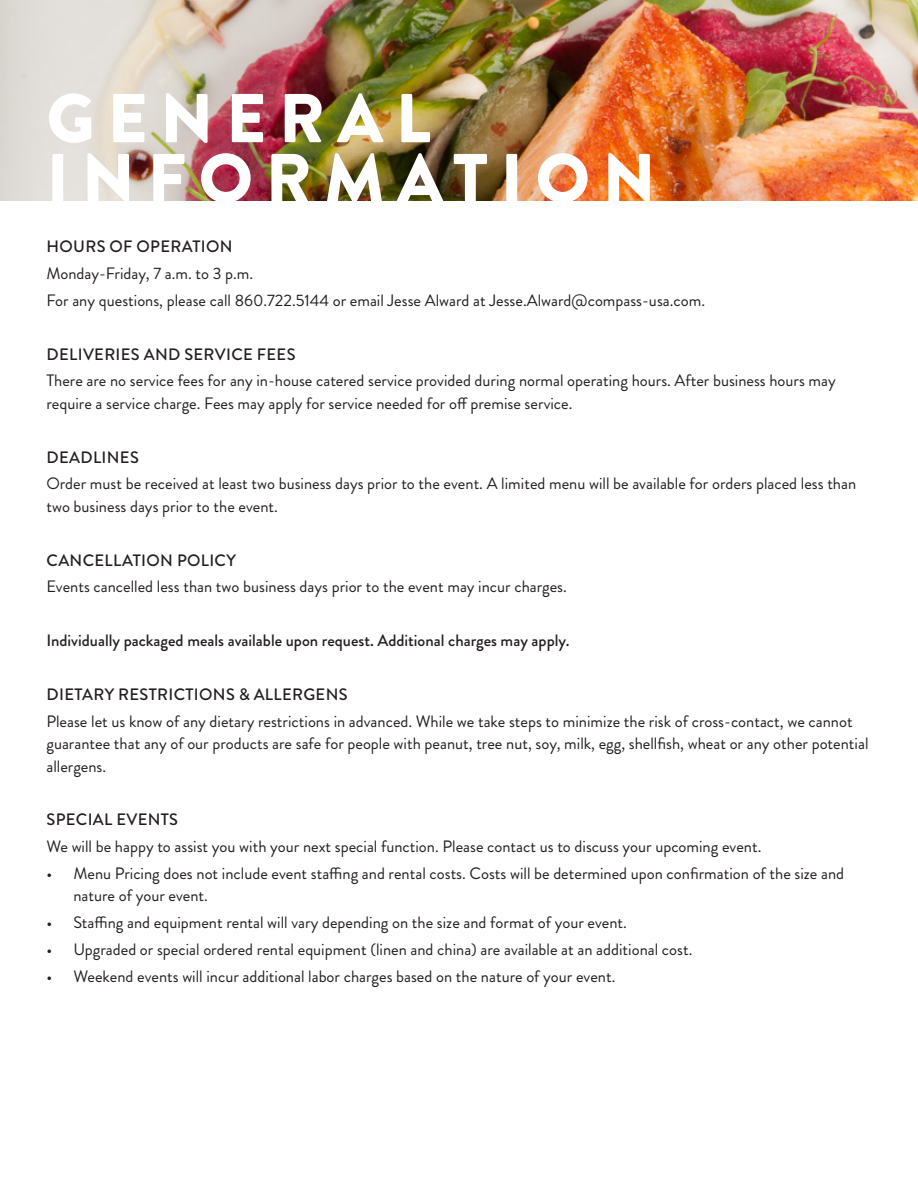
<style>
.page{position:relative;width:918px;height:1188px;background:#fff}
.page>*{position:absolute;margin:0;border:0;box-sizing:border-box;transform-origin:0 0}
.t1{font:900 69px "Brandon Grotesque";letter-spacing:.18em;color:#fff}
.t2{font:16.5px/22.5px "Brandon Grotesque";color:#231f20}
.t3{font:500 16.5px "Brandon Grotesque";letter-spacing:.02em;color:#231f20}
.t4{font:500 16.5px "Brandon Grotesque";color:#231f20}
</style>
<div class="page">
<img style="left:0;top:0;width:918px;height:201px">
<p class="t1" style="left:46px;top:70px;width:386px">GENERAL</p>
<p class="t1" style="left:46px;top:130px;width:611px">INFORMATION</p>
<p class="t3" style="left:47px;top:235px;width:188px">HOURS OF OPERATION</p>
<p class="t2" style="left:46px;top:263px;width:208px">Monday-Friday, 7 a.m. to 3 p.m.</p>
<p class="t2" style="left:46px;top:289px;width:660px">For any questions, please call 860.722.5144 or email Jesse Alward at Jesse.Alward@compass-usa.com.</p>
<p class="t3" style="left:47px;top:343px;width:250px">DELIVERIES AND SERVICE FEES</p>
<p class="t2" style="left:46px;top:370px;width:791px">There are no service fees for any in-house catered service provided during normal operating hours. After business hours may require a service charge. Fees may apply for service needed for off premise service.</p>
<p class="t3" style="left:47px;top:446px;width:94px">DEADLINES</p>
<p class="t2" style="left:46px;top:473px;width:811px">Order must be received at least two business days prior to the event. A limited menu will be available for orders placed less than two business days prior to the event.</p>
<p class="t3" style="left:47px;top:549px;width:191px">CANCELLATION POLICY</p>
<p class="t2" style="left:46px;top:576px;width:522px">Events cancelled less than two business days prior to the event may incur charges.</p>
<p class="t4" style="left:46px;top:629px;width:525px">Individually packaged meals available upon request. Additional charges may apply.</p>
<p class="t3" style="left:47px;top:683px;width:303px">DIETARY RESTRICTIONS &amp; ALLERGENS</p>
<p class="t2" style="left:46px;top:710px;width:824px">Please let us know of any dietary restrictions in advanced. While we take steps to minimize the risk of cross-contact, we cannot guarantee that any of our products are safe for people with peanut, tree nut, soy, milk, egg, shellfish, wheat or any other potential allergens.</p>
<p class="t3" style="left:47px;top:808px;width:133px">SPECIAL EVENTS</p>
<p class="t2" style="left:46px;top:835px;width:717px">We will be happy to assist you with your next special function. Please contact us to discuss your upcoming event.</p>
<p class="t2" style="left:73px;top:862px;width:772px;text-indent:-27px">• Menu Pricing does not include event staffing and rental costs. Costs will be determined upon confirmation of the size and nature of your event.</p>
<p class="t2" style="left:46px;top:911px;width:582px">• Staffing and equipment rental will vary depending on the size and format of your event.</p>
<p class="t2" style="left:46px;top:938px;width:648px">• Upgraded or special ordered rental equipment (linen and china) are available at an additional cost.</p>
<p class="t2" style="left:46px;top:965px;width:571px">• Weekend events will incur additional labor charges based on the nature of your event.</p>
</div>
